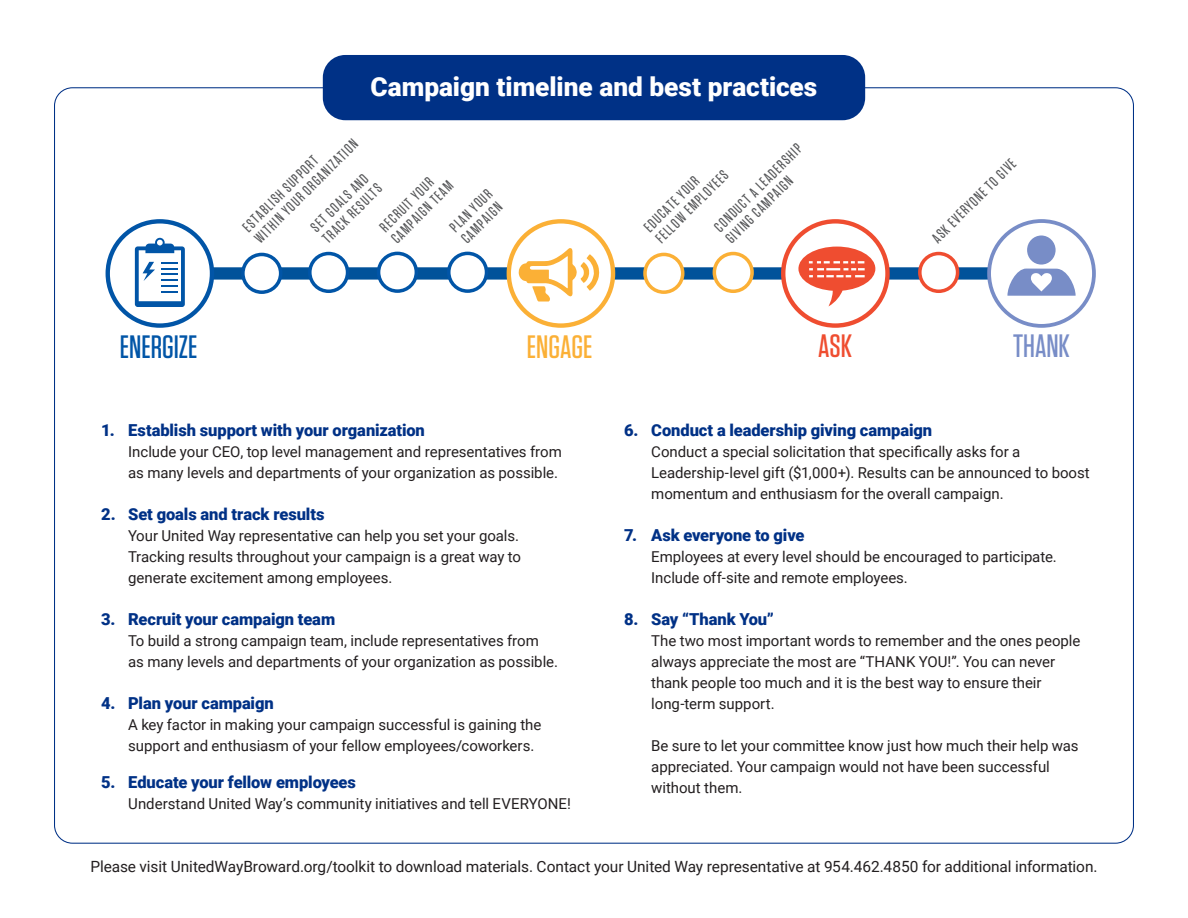
<style>
.page{position:relative;width:1188px;height:918px;background:#fff}
.page>*{position:absolute;margin:0;border:0;box-sizing:border-box;transform-origin:0 0}
.t1{font:500 32.25px "Tungsten";color:#0155a7}
.t2{font:500 32.25px "Tungsten";color:#fbb036}
.t3{font:500 32.25px "Tungsten";color:#788dc7}
.t4{font:500 32.25px "Tungsten";color:#ef4d30}
.t5{font:900 26.25px "Roboto";color:#fff}
.t6{font:900 16.5px "Roboto";letter-spacing:-.005em;color:#003186}
.t7{font:15.45px "Roboto";letter-spacing:-.005em;color:#231f20}
.t8{font:15px/21px "Roboto";letter-spacing:-.005em;color:#231f20}
.t9{font:500 14.85px/16.4px "Tungsten";color:#57585a}
</style>
<div class="page">
<div style="left:203px;top:267px;width:858px;height:13px;background:#01529a"></div>
<div style="left:988px;top:220px;width:107px;height:107px;background:#fff;border:1px solid #729cd1;border-radius:50%"></div>
<svg style="left:1007px;top:269px;width:69px;height:27px"></svg>
<div style="left:1027px;top:235px;width:29px;height:30px;background:#788dc7;border-radius:50%"></div>
<div style="left:987px;top:219px;width:109px;height:109px;border:4px solid #788dc7;border-radius:50%"></div>
<div style="left:108px;top:221px;width:104px;height:105px;background:#fff;border-radius:50%"></div>
<svg style="left:135px;top:238px;width:50px;height:69px"></svg>
<div style="left:106px;top:219px;width:108px;height:109px;border:4px solid #0155a7;border-radius:50%"></div>
<svg style="left:509px;top:221px;width:104px;height:105px"></svg>
<div style="left:507px;top:219px;width:108px;height:109px;border:4px solid #fbb036;border-radius:50%"></div>
<svg style="left:783px;top:221px;width:105px;height:105px"></svg>
<div style="left:781px;top:219px;width:109px;height:109px;border:4px solid #ef4d30;border-radius:50%"></div>
<div style="left:310px;top:254px;width:38px;height:37px;background:#fff;border-radius:50%"></div>
<div style="left:308px;top:252px;width:41px;height:41px;border:4px solid #0155a7;border-radius:50%"></div>
<div style="left:920px;top:254px;width:38px;height:37px;background:#fff;border-radius:50%"></div>
<div style="left:918px;top:252px;width:41px;height:41px;border:4px solid #ef4d30;border-radius:50%"></div>
<div style="left:714px;top:254px;width:38px;height:37px;background:#fff;border-radius:50%"></div>
<div style="left:713px;top:252px;width:41px;height:41px;border:4px solid #fbb036;border-radius:50%"></div>
<svg style="left:518px;top:248px;width:81px;height:54px"></svg>
<svg style="left:798px;top:247px;width:77px;height:59px"></svg>
<div style="left:448px;top:253px;width:38px;height:38px;background:#0155a7;border-radius:50%"></div>
<div style="left:449px;top:253px;width:38px;height:38px;background:#fff;border-radius:50%"></div>
<div style="left:447px;top:252px;width:41px;height:41px;border:4px solid #0155a7;border-radius:50%"></div>
<div style="left:243px;top:254px;width:38px;height:38px;background:#fff;border-radius:50%"></div>
<div style="left:241px;top:253px;width:41px;height:41px;border:4px solid #0155a7;border-radius:50%"></div>
<div style="left:645px;top:254px;width:38px;height:38px;background:#fff;border-radius:50%"></div>
<div style="left:643px;top:253px;width:41px;height:41px;border:4px solid #fbb036;border-radius:50%"></div>
<div style="left:378px;top:253px;width:38px;height:38px;background:#0155a7;border-radius:50%"></div>
<div style="left:379px;top:253px;width:37px;height:38px;background:#fff;border-radius:50%"></div>
<div style="left:377px;top:252px;width:41px;height:41px;border:4px solid #0155a7;border-radius:50%"></div>
<div style="left:323px;top:55px;width:542px;height:65px;background:#003186;border-radius:22px"></div>
<p class="t5" style="left:371px;top:68px;width:448px">Campaign timeline and best practices</p>
<p class="t9" style="left:239px;top:223px;width:141px;rotate:-45deg">ESTABLISH SUPPORT<br>WITHIN YOUR ORGANIZATION</p>
<p class="t9" style="left:307px;top:223px;width:79px;rotate:-45deg">SET GOALS AND<br>TRACK RESULTS</p>
<p class="t9" style="left:376px;top:223px;width:82px;rotate:-45deg">RECRUIT YOUR<br>CAMPAIGN TEAM</p>
<p class="t9" style="left:447px;top:223px;width:54px;rotate:-45deg">PLAN YOUR<br>CAMPAIGN</p>
<p class="t9" style="left:711px;top:224px;width:119px;rotate:-45deg">CONDUCT A LEADERSHIP<br>GIVING CAMPAIGN</p>
<p class="t9" style="left:641px;top:224px;width:98px;rotate:-45deg">EDUCATE YOUR<br>FELLOW EMPLOYEES</p>
<p class="t9" style="left:929px;top:235px;width:114px;rotate:-45deg">ASK EVERYONE TO GIVE</p>
<p class="t1" style="left:120px;top:330px;width:79px">ENERGIZE</p>
<p class="t2" style="left:527px;top:330px;width:67px">ENGAGE</p>
<p class="t4" style="left:818px;top:329px;width:35px">ASK</p>
<p class="t3" style="left:1013px;top:329px;width:58px">THANK</p>
<p class="t6" style="left:101px;top:418px;width:325px">1. Establish support with your organization</p>
<p class="t8" style="left:128px;top:440px;width:435px">Include your CEO, top level management and representatives from as many levels and departments of your organization as possible.</p>
<p class="t6" style="left:101px;top:502px;width:225px">2. Set goals and track results</p>
<p class="t8" style="left:128px;top:524px;width:394px">Your United Way representative can help you set your goals.<br>Tracking results throughout your campaign is a great way to generate excitement among employees.</p>
<p class="t6" style="left:101px;top:607px;width:235px">3. Recruit your campaign team</p>
<p class="t8" style="left:128px;top:629px;width:431px">To build a strong campaign team, include representatives from as many levels and departments of your organization as possible.</p>
<p class="t6" style="left:101px;top:691px;width:174px">4. Plan your campaign</p>
<p class="t8" style="left:128px;top:713px;width:415px">A key factor in making your campaign successful is gaining the support and enthusiasm of your fellow employees/coworkers.</p>
<p class="t6" style="left:101px;top:770px;width:256px">5. Educate your fellow employees</p>
<p class="t8" style="left:128px;top:792px;width:444px">Understand United Way’s community initiatives and tell EVERYONE!</p>
<p class="t6" style="left:624px;top:418px;width:309px">6. Conduct a leadership giving campaign</p>
<p class="t8" style="left:651px;top:440px;width:440px">Conduct a special solicitation that specifically asks for a<br>Leadership-level gift ($1,000+). Results can be announced to boost momentum and enthusiasm for the overall campaign.</p>
<p class="t6" style="left:624px;top:523px;width:182px">7. Ask everyone to give</p>
<p class="t8" style="left:651px;top:545px;width:407px">Employees at every level should be encouraged to participate.<br>Include off-site and remote employees.</p>
<p class="t6" style="left:624px;top:607px;width:151px">8. Say “Thank You”</p>
<p class="t8" style="left:651px;top:629px;width:431px">The two most important words to remember and the ones people always appreciate the most are “THANK YOU!”. You can never thank people too much and it is the best way to ensure their long-term support.</p>
<p class="t8" style="left:651px;top:734px;width:429px">Be sure to let your committee know just how much their help was appreciated. Your campaign would not have been successful without them.</p>
<p class="t7" style="left:90px;top:856px;width:1009px">Please visit UnitedWayBroward.org/toolkit to download materials. Contact your United Way representative at 954.462.4850 for additional information.</p>
</div>
